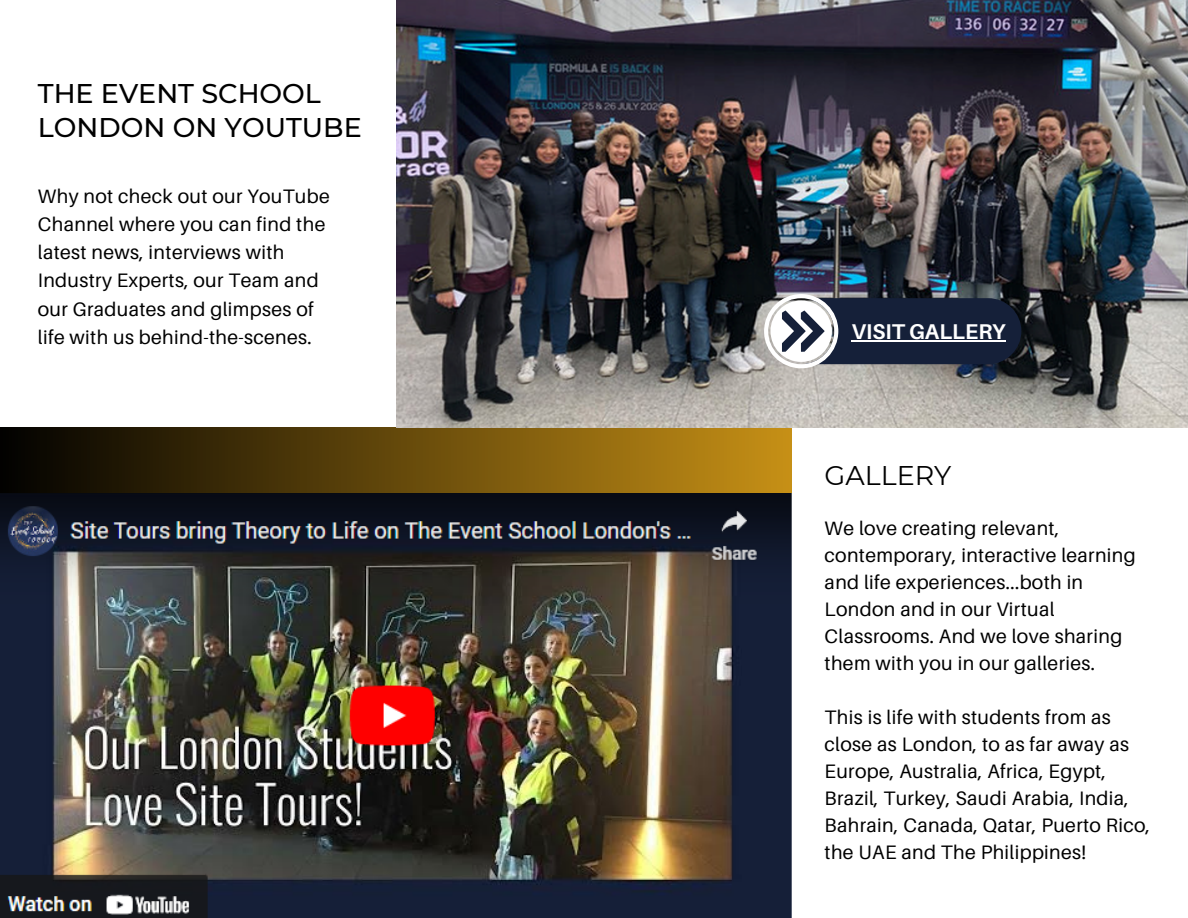
<style>
.page{position:relative;width:1188px;height:918px;background:#fff}
.page>*{position:absolute;margin:0;border:0;box-sizing:border-box;transform-origin:0 0}
.t1{font:500 27px/33.8px "Montserrat";color:#000}
.t2{font:27px "Montserrat";color:#000}
.t3{font:700 21.3px "Aileron";color:#fff}
.t4{font:19.5px/27px "Aileron";letter-spacing:.02em;color:#000}
</style>
<div class="page">
<img style="left:0;top:493px;width:792px;height:425px">
<div style="left:0;top:428px;width:792px;height:65px;background:linear-gradient(to right,#010100,#c69016)"></div>
<img style="left:396px;top:0;width:792px;height:427px">
<svg style="left:764px;top:294px;width:257px;height:74px"></svg>
<hr style="left:852px;top:341px;width:154px;height:1px;background:#fff">
<p class="t1" style="left:38px;top:77px;width:325px">THE EVENT SCHOOL<br>LONDON ON YOUTUBE</p>
<p class="t4" style="left:38px;top:182px;width:293px;line-height:28.2px">Why not check out our YouTube<br>Channel where you can find the latest news, interviews with<br>Industry Experts, our Team and our Graduates and glimpses of life with us behind-the-scenes.</p>
<p class="t3" style="left:852px;top:319px;width:156px">VISIT GALLERY</p>
<p class="t2" style="left:825px;top:459px;width:128px">GALLERY</p>
<p class="t4" style="left:825px;top:514px;width:313px">We love creating relevant, contemporary, interactive learning and life experiences...both in<br>London and in our Virtual<br>Classrooms. And we love sharing them with you in our galleries.</p>
<p class="t4" style="left:825px;top:703px;width:327px">This is life with students from as close as London, to as far away as Europe, Australia, Africa, Egypt, Brazil, Turkey, Saudi Arabia, India, Bahrain, Canada, Qatar, Puerto Rico, the UAE and The Philippines!</p>
</div>
